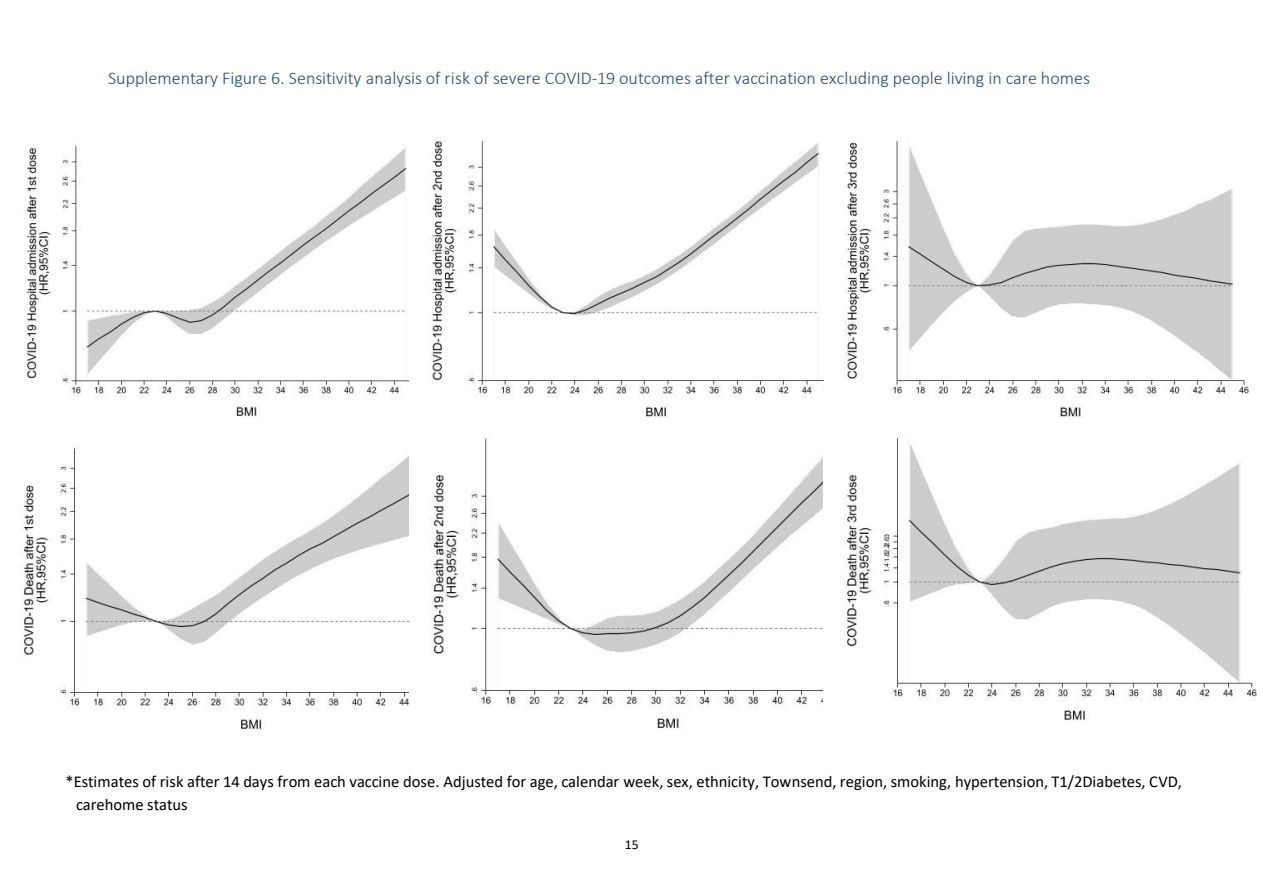
<style>
.page{position:relative;width:1263px;height:893px;background:#fff}
.page>*{position:absolute;margin:0;border:0;box-sizing:border-box;transform-origin:0 0}
.t1{font:300 18px "Calibri";color:#1f4d78}
.t2{font:16.5px/23.4px "Calibri";color:#000}
.t3{font:13.65px "Calibri";color:#000}
</style>
<div class="page">
<img style="left:23px;top:145px;width:386px;height:272px">
<img style="left:429px;top:140px;width:395px;height:278px">
<img style="left:844px;top:140px;width:405px;height:277px">
<img style="left:21px;top:447px;width:388px;height:283px">
<img style="left:430px;top:437px;width:393px;height:292px">
<img style="left:843px;top:437px;width:414px;height:284px">
<h2 class="t1" style="left:108px;top:70px;width:983px">Supplementary Figure 6. Sensitivity analysis of risk of severe COVID-19 outcomes after vaccination excluding people living in care homes</h2>
<p class="t2" style="left:76px;top:771px;width:1107px;text-indent:-10px">*Estimates of risk after 14 days from each vaccine dose. Adjusted for age, calendar week, sex, ethnicity, Townsend, region, smoking, hypertension, T1/2Diabetes, CVD, carehome status</p>
<p class="t3" style="left:625px;top:839px;width:15px">15</p>
</div>
